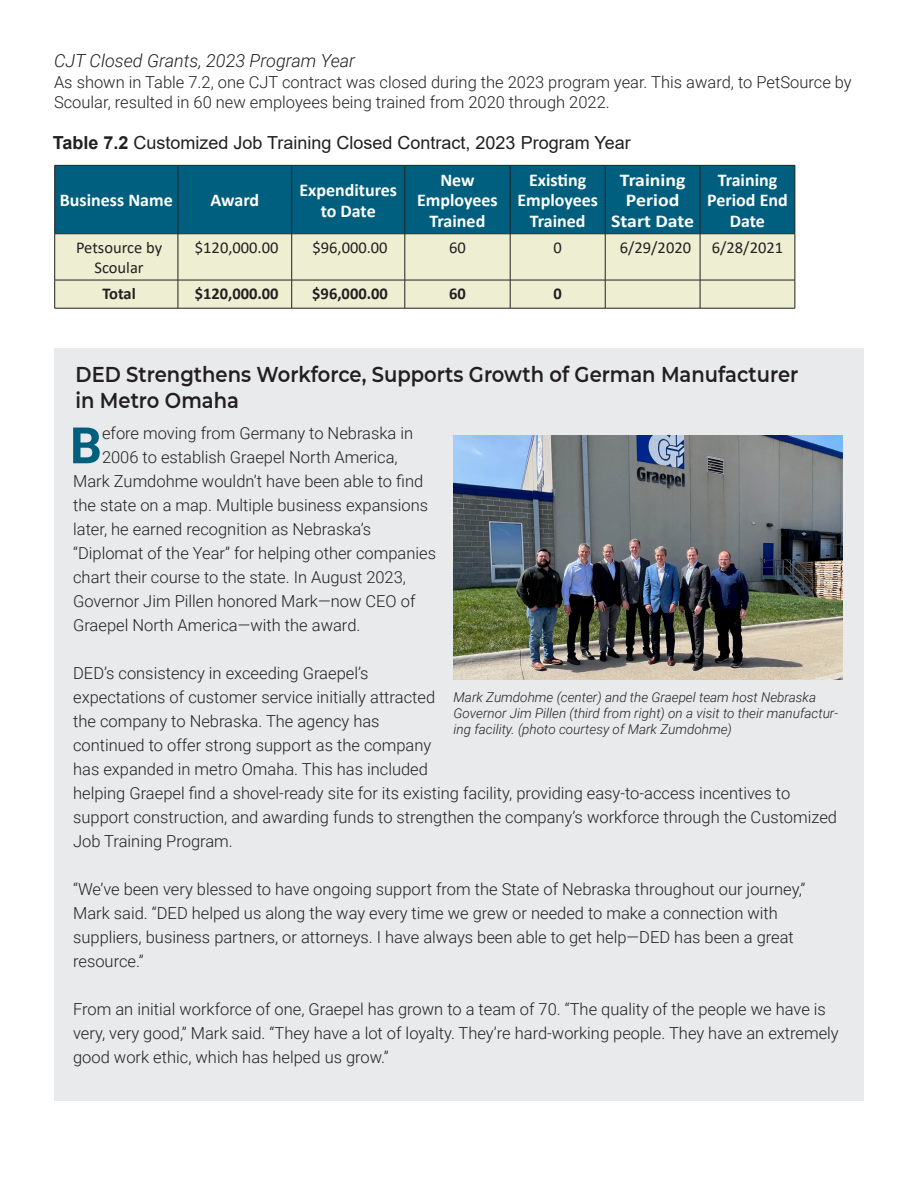
<style>
.page{position:relative;width:918px;height:1188px;background:#fff}
.page>*{position:absolute;margin:0;border:0;box-sizing:border-box;transform-origin:0 0}
.t1{font:700 50.25px "Roboto";color:#005f7e}
.t2{font:600 21.45px "Montserrat";color:#231f20;scale:.91 1}
.t3{font:700 18px/20.7px "Calibri";color:#fff;text-align:center}
.t4{font:18px "Arial";color:#231f20}
.t5{font:italic 300 18px "Roboto";color:#231f20}
.t6{font:700 18px/20.7px "Calibri";color:#fff;text-align:center;scale:1.1 1}
.t7{font:300 16.5px/24px "Roboto";color:#231f20}
.t8{font:16.5px/20.4px "Calibri";color:#231f20;text-align:center}
.t9{font:700 16.5px "Calibri";color:#231f20}
.t10{font:italic 300 13.5px/16.2px "Roboto";color:#231f20}
.s1{font-weight:700}
</style>
<div class="page">
<div style="left:54px;top:348px;width:810px;height:753px;background:#e6e7e9"></div>
<div style="left:55px;top:166px;width:740px;height:68px;background:#005f7e"></div>
<hr style="left:55px;top:165px;width:123px;height:1px;background:#231f20">
<hr style="left:54px;top:166px;width:1px;height:68px;background:#231f20">
<hr style="left:178px;top:165px;width:114px;height:1px;background:#231f20">
<hr style="left:178px;top:166px;width:1px;height:68px;background:#231f20">
<hr style="left:292px;top:165px;width:113px;height:1px;background:#231f20">
<hr style="left:291px;top:166px;width:1px;height:68px;background:#231f20">
<hr style="left:405px;top:165px;width:105px;height:1px;background:#231f20">
<hr style="left:405px;top:166px;width:1px;height:68px;background:#231f20">
<hr style="left:510px;top:165px;width:95px;height:1px;background:#231f20">
<hr style="left:510px;top:166px;width:1px;height:68px;background:#231f20">
<hr style="left:605px;top:165px;width:95px;height:1px;background:#231f20">
<hr style="left:605px;top:166px;width:1px;height:68px;background:#231f20">
<hr style="left:700px;top:165px;width:95px;height:1px;background:#231f20">
<hr style="left:700px;top:166px;width:1px;height:68px;background:#231f20">
<hr style="left:795px;top:166px;width:1px;height:68px;background:#231f20">
<svg style="left:54px;top:234px;width:742px;height:74px;background:#e7e8cc"></svg>
<hr style="left:55px;top:308px;width:123px;height:1px;background:#231f20">
<hr style="left:178px;top:308px;width:114px;height:1px;background:#231f20">
<hr style="left:292px;top:308px;width:113px;height:1px;background:#231f20">
<hr style="left:405px;top:308px;width:105px;height:1px;background:#231f20">
<hr style="left:510px;top:308px;width:95px;height:1px;background:#231f20">
<hr style="left:605px;top:308px;width:95px;height:1px;background:#231f20">
<hr style="left:700px;top:308px;width:95px;height:1px;background:#231f20">
<img style="left:454px;top:435px;width:389px;height:245px">
<p class="t5" style="left:54px;top:48px;width:303px">CJT Closed Grants, 2023 Program Year</p>
<p class="t7" style="left:54px;top:71px;width:799px;line-height:20.4px">As shown in Table 7.2, one CJT contract was closed during the 2023 program year. This award, to PetSource by<br>Scoular, resulted in 60 new employees being trained from 2020 through 2022.</p>
<p class="t4" style="left:53px;top:131px;width:579px"><span class="s1">Table 7.2</span> Customized Job Training Closed Contract, 2023 Program Year</p>
<p class="t3" style="left:60px;top:190px;width:114px">Business Name</p>
<p class="t3" style="left:210px;top:190px;width:50px">Award</p>
<p class="t3" style="left:299px;top:179px;width:99px">Expenditures to Date</p>
<p class="t3" style="left:417px;top:169px;width:82px">New<br>Employees<br>Trained</p>
<p class="t3" style="left:517px;top:169px;width:82px">Existing<br>Employees<br>Trained</p>
<p class="t6" style="left:611px;top:169px;width:77px">Training<br>Period<br>Start Date</p>
<p class="t3" style="left:707px;top:169px;width:82px">Training<br>Period End<br>Date</p>
<p class="t8" style="left:76px;top:237px;width:88px">Petsource by<br>Scoular</p>
<p class="t8" style="left:195px;top:237px;width:85px">$120,000.00</p>
<p class="t8" style="left:312px;top:237px;width:77px">$96,000.00</p>
<p class="t8" style="left:449px;top:237px;width:18px">60</p>
<p class="t8" style="left:554px;top:237px;width:10px">0</p>
<p class="t8" style="left:620px;top:237px;width:73px">6/29/2020</p>
<p class="t8" style="left:712px;top:237px;width:73px">6/28/2021</p>
<p class="t9" style="left:102px;top:282px;width:35px">Total</p>
<p class="t9" style="left:195px;top:282px;width:85px">$120,000.00</p>
<p class="t9" style="left:312px;top:282px;width:77px">$96,000.00</p>
<p class="t9" style="left:449px;top:282px;width:18px">60</p>
<p class="t9" style="left:554px;top:282px;width:10px">0</p>
<p class="t2" style="left:76px;top:359px;width:796px">DED Strengthens Workforce, Supports Growth of German Manufacturer</p>
<p class="t2" style="left:76px;top:385px;width:181px">in Metro Omaha</p>
<h1 class="t1" style="left:70px;top:410px;width:34px">B</h1>
<p class="t7" style="left:102px;top:421px;width:313px">efore moving from Germany to Nebraska in</p>
<p class="t7" style="left:102px;top:445px;width:297px">2006 to establish Graepel North America,</p>
<p class="t7" style="left:73px;top:469px;width:352px">Mark Zumdohme wouldn’t have been able to find</p>
<p class="t7" style="left:73px;top:493px;width:357px">the state on a map. Multiple business expansions</p>
<p class="t7" style="left:73px;top:517px;width:300px">later, he earned recognition as Nebraska’s</p>
<p class="t7" style="left:73px;top:541px;width:364px">“Diplomat of the Year” for helping other companies</p>
<p class="t7" style="left:73px;top:565px;width:334px">chart their course to the state. In August 2023,</p>
<p class="t7" style="left:73px;top:589px;width:344px">Governor Jim Pillen honored Mark—now CEO of</p>
<p class="t7" style="left:73px;top:613px;width:289px">Graepel North America—with the award.</p>
<p class="t7" style="left:73px;top:661px;width:765px">DED’s consistency in exceeding Graepel’s<br>expectations of customer service initially attracted<br>the company to Nebraska. The agency has<br>continued to offer strong support as the company<br>has expanded in metro Omaha. This has included<br>helping Graepel find a shovel-ready site for its existing facility, providing easy-to-access incentives to support construction, and awarding funds to strengthen the company’s workforce through the Customized Job Training Program.</p>
<p class="t7" style="left:73px;top:877px;width:734px">“We’ve been very blessed to have ongoing support from the State of Nebraska throughout our journey,” Mark said. “DED helped us along the way every time we grew or needed to make a connection with suppliers, business partners, or attorneys. I have always been able to get help—DED has been a great resource.”</p>
<p class="t7" style="left:73px;top:997px;width:767px">From an initial workforce of one, Graepel has grown to a team of 70. “The quality of the people we have is very, very good,” Mark said. “They have a lot of loyalty. They’re hard-working people. They have an extremely good work ethic, which has helped us grow.”</p>
<p class="t10" style="left:454px;top:688px;width:386px">Mark Zumdohme (center) and the Graepel team host Nebraska<br>Governor Jim Pillen (third from right) on a visit to their manufactur&shy;ing facility. (photo courtesy of Mark Zumdohme)</p>
</div>
